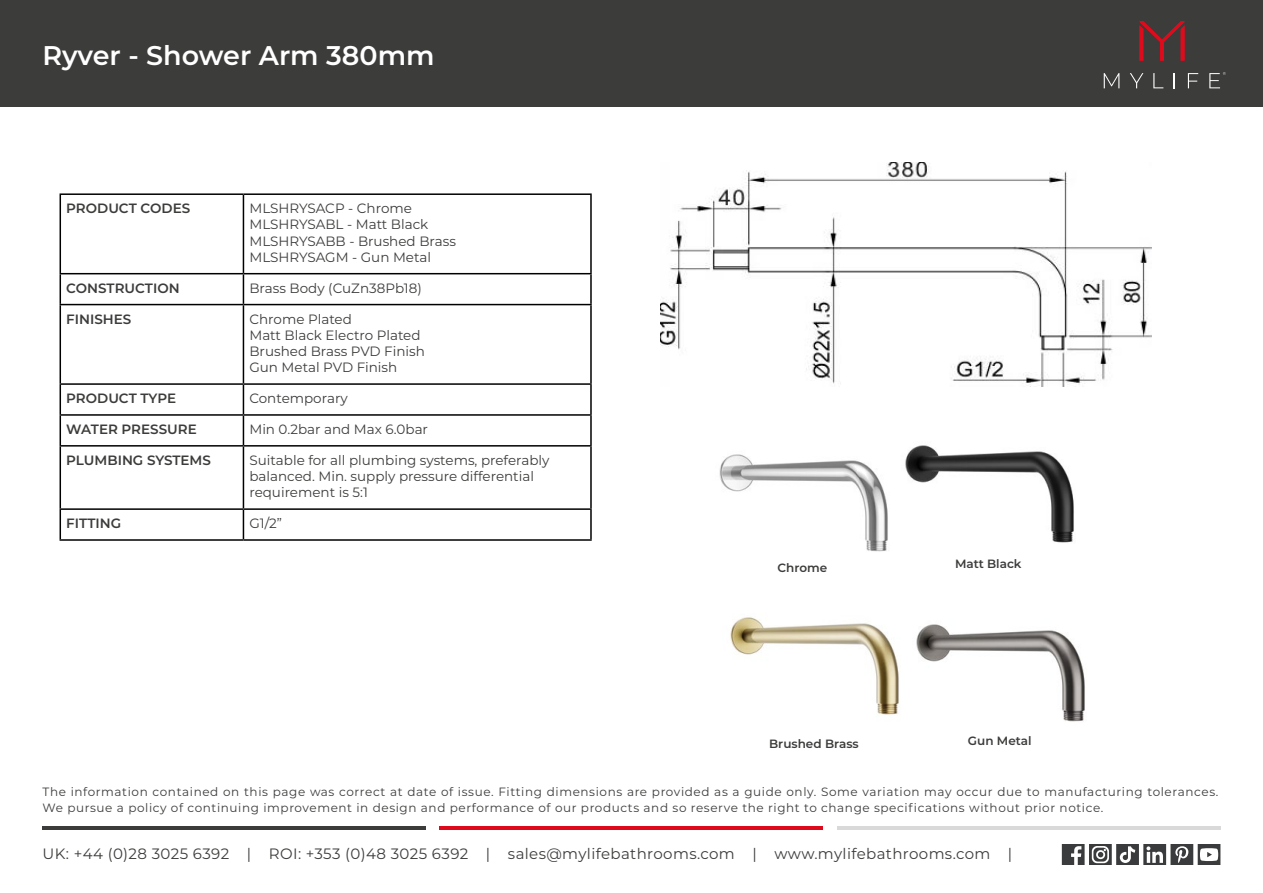
<style>
.page{position:relative;width:1263px;height:893px;background:#fff}
.page>*{position:absolute;margin:0;border:0;box-sizing:border-box;transform-origin:0 0}
.t1{font:600 27px "Montserrat";color:#fff}
.t2{font:15px "Montserrat";letter-spacing:.025em;color:#3c3c3b}
.t3{font:13.5px/16.2px "Montserrat";color:#3c3c3b}
.t4{font:600 13.5px "Montserrat";color:#3c3c3b}
.t5{font:12px/16.5px "Montserrat";letter-spacing:.05em;color:#3c3c3b}
.t6{font:600 12px "Montserrat";color:#3c3c3b}
</style>
<div class="page">
<div style="left:0;top:0;width:1263px;height:106px;background:#3c3c3b"></div>
<svg style="left:1139px;top:21px;width:45px;height:40px"></svg>
<svg style="left:1104px;top:73px;width:15px;height:15px"></svg>
<svg style="left:1130px;top:73px;width:13px;height:15px"></svg>
<svg style="left:1153px;top:73px;width:10px;height:15px"></svg>
<svg style="left:1174px;top:73px;width:1px;height:15px"></svg>
<svg style="left:1188px;top:73px;width:10px;height:15px"></svg>
<svg style="left:1209px;top:72px;width:17px;height:16px"></svg>
<svg style="left:1062px;top:845px;width:158px;height:19px"></svg>
<hr style="left:43px;top:827px;width:383px;height:3px;background:#3c3c3b">
<hr style="left:440px;top:827px;width:383px;height:3px;background:#de0a1c">
<hr style="left:837px;top:827px;width:383px;height:3px;background:#d9d9d9">
<hr style="left:60px;top:193px;width:183px;height:2px;background:#000">
<hr style="left:60px;top:195px;width:1px;height:78px;background:#000">
<hr style="left:243px;top:193px;width:349px;height:2px;background:#000">
<hr style="left:243px;top:195px;width:1px;height:78px;background:#000">
<hr style="left:590px;top:195px;width:2px;height:78px;background:#000">
<hr style="left:60px;top:273px;width:183px;height:1px;background:#000">
<hr style="left:60px;top:274px;width:1px;height:30px;background:#000">
<hr style="left:243px;top:273px;width:349px;height:1px;background:#000">
<hr style="left:243px;top:274px;width:1px;height:30px;background:#000">
<hr style="left:590px;top:274px;width:2px;height:30px;background:#000">
<hr style="left:60px;top:304px;width:183px;height:1px;background:#000">
<hr style="left:60px;top:305px;width:1px;height:78px;background:#000">
<hr style="left:243px;top:304px;width:349px;height:1px;background:#000">
<hr style="left:243px;top:305px;width:1px;height:78px;background:#000">
<hr style="left:590px;top:305px;width:2px;height:78px;background:#000">
<hr style="left:60px;top:383px;width:183px;height:2px;background:#000">
<hr style="left:243px;top:383px;width:349px;height:2px;background:#000">
<hr style="left:590px;top:385px;width:2px;height:29px;background:#000">
<hr style="left:60px;top:414px;width:183px;height:2px;background:#000">
<svg style="left:60px;top:385px;width:1px;height:60px"></svg>
<hr style="left:243px;top:414px;width:349px;height:2px;background:#000">
<svg style="left:243px;top:385px;width:1px;height:60px"></svg>
<hr style="left:590px;top:416px;width:2px;height:29px;background:#000">
<hr style="left:60px;top:445px;width:183px;height:2px;background:#000">
<hr style="left:60px;top:447px;width:1px;height:61px;background:#000">
<hr style="left:243px;top:445px;width:349px;height:2px;background:#000">
<hr style="left:243px;top:447px;width:1px;height:61px;background:#000">
<hr style="left:590px;top:447px;width:2px;height:61px;background:#000">
<hr style="left:60px;top:508px;width:183px;height:2px;background:#000">
<svg style="left:60px;top:510px;width:1px;height:29px"></svg>
<hr style="left:243px;top:508px;width:349px;height:2px;background:#000">
<svg style="left:243px;top:510px;width:1px;height:29px"></svg>
<hr style="left:590px;top:510px;width:2px;height:29px;background:#000">
<hr style="left:60px;top:539px;width:183px;height:2px;background:#000">
<hr style="left:243px;top:539px;width:349px;height:2px;background:#000">
<img style="left:719px;top:454px;width:169px;height:98px">
<img style="left:905px;top:445px;width:169px;height:98px">
<img style="left:730px;top:617px;width:170px;height:98px">
<img style="left:916px;top:624px;width:169px;height:98px">
<img style="left:660px;top:163px;width:491px;height:224px">
<h1 class="t1" style="left:43px;top:36px;width:393px">Ryver - Shower Arm 380mm</h1>
<p class="t4" style="left:66px;top:199px;width:125px">PRODUCT CODES</p>
<p class="t3" style="left:249px;top:200px;width:208px">MLSHRYSACP - Chrome<br>MLSHRYSABL - Matt Black<br>MLSHRYSABB - Brushed Brass<br>MLSHRYSAGM - Gun Metal</p>
<p class="t4" style="left:66px;top:278px;width:115px">CONSTRUCTION</p>
<p class="t3" style="left:249px;top:279px;width:174px">Brass Body (CuZn38Pb18)</p>
<p class="t4" style="left:66px;top:309px;width:67px">FINISHES</p>
<p class="t3" style="left:249px;top:310px;width:177px">Chrome Plated<br>Matt Black Electro Plated<br>Brushed Brass PVD Finish<br>Gun Metal PVD Finish</p>
<p class="t4" style="left:66px;top:389px;width:111px">PRODUCT TYPE</p>
<p class="t3" style="left:249px;top:390px;width:100px">Contemporary</p>
<p class="t4" style="left:66px;top:420px;width:132px">WATER PRESSURE</p>
<p class="t3" style="left:249px;top:421px;width:180px">Min 0.2bar and Max 6.0bar</p>
<p class="t4" style="left:66px;top:450px;width:146px">PLUMBING SYSTEMS</p>
<p class="t3" style="left:249px;top:451px;width:302px">Suitable for all plumbing systems, preferably balanced. Min. supply pressure differential requirement is 5:1</p>
<p class="t4" style="left:66px;top:514px;width:56px">FITTING</p>
<p class="t3" style="left:249px;top:515px;width:34px">G1/2”</p>
<p class="t6" style="left:777px;top:559px;width:51px">Chrome</p>
<p class="t6" style="left:955px;top:555px;width:68px">Matt Black</p>
<p class="t6" style="left:769px;top:735px;width:91px">Brushed Brass</p>
<p class="t6" style="left:968px;top:732px;width:65px">Gun Metal</p>
<p class="t5" style="left:43px;top:783px;width:1177px">The information contained on this page was correct at date of issue. Fitting dimensions are provided as a guide only. Some variation may occur due to manufacturing tolerances.<br>We pursue a policy of continuing improvement in design and performance of our products and so reserve the right to change specifications without prior notice.</p>
<p class="t2" style="left:43px;top:843px;width:971px">UK: +44 (0)28 3025 6392 | ROI: +353 (0)48 3025 6392 | sales@mylifebathrooms.com | www.mylifebathrooms.com |</p>
</div>
